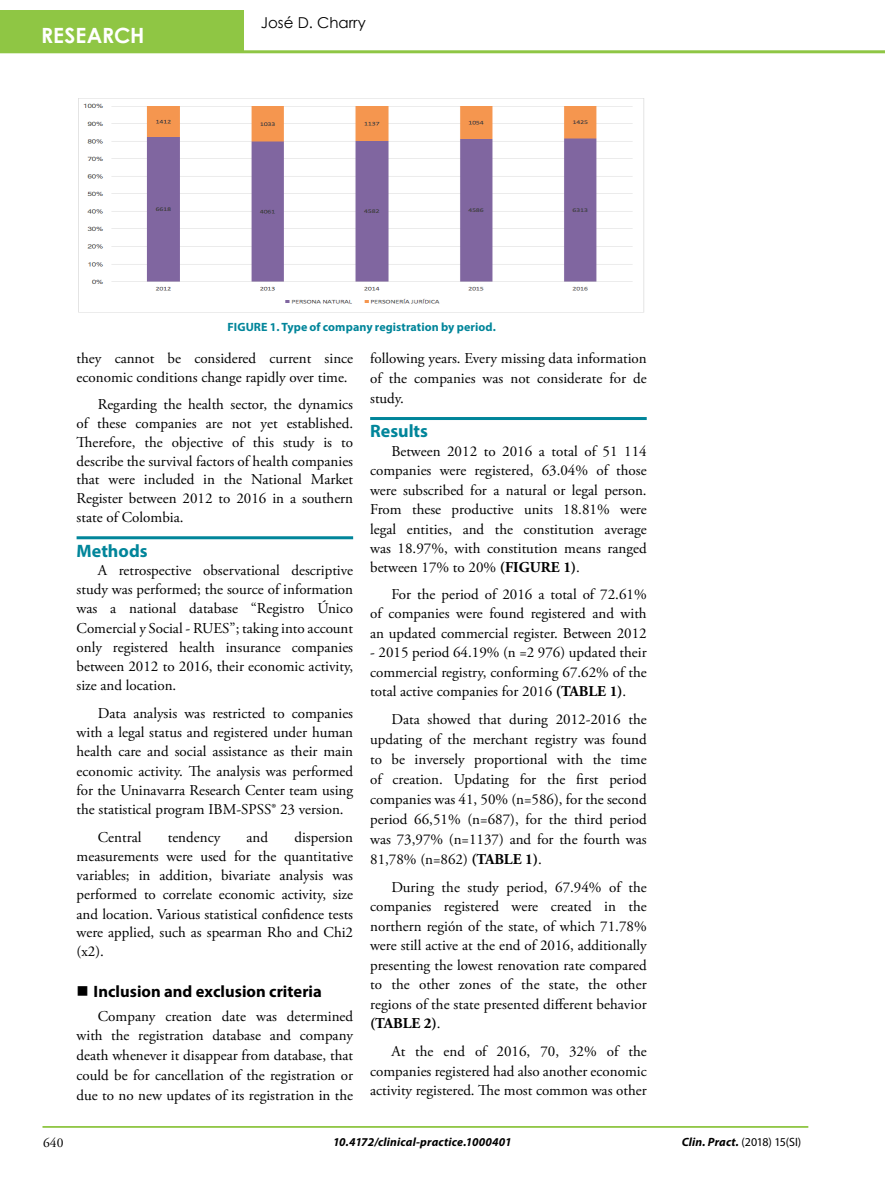
<style>
.page{position:relative;width:885px;height:1191px;background:#fff}
.page>*{position:absolute;margin:0;border:0;box-sizing:border-box;transform-origin:0 0}
.t1{font:700 21px "Century Gothic";color:#fff}
.SH{font:700 18px "Myriad Pro";color:#00859a}
.t2{font:700 16.5px "Myriad Pro";color:#000}
.t3{font:15px/19.2px "Adobe Garamond Pro";color:#000;text-align:justify}
.t4{font:15px "Century Gothic";color:#000}
.t5{font:13.5px "Adobe Garamond Pro";color:#000}
.t6{font:700 12px "Myriad Pro";letter-spacing:.01em;color:#00859a}
.t7{font:italic 700 12px "Myriad Pro";letter-spacing:.015em;color:#000}
.t8{font:12px "Myriad Pro";letter-spacing:-.035em;color:#000}
.s1{font-weight:700}
.s2{font-weight:700;font-style:italic}
</style>
<div class="page">
<hr style="left:42px;top:1126px;width:766px;height:1px;background:#8fc644">
<hr style="left:0;top:50px;width:884px;height:3px;background:#8fc644">
<div style="left:0;top:10px;width:243px;height:42px;background:#8fc644"></div>
<hr style="left:77px;top:536px;width:276px;height:3px;background:#00859a">
<hr style="left:370px;top:417px;width:276px;height:3px;background:#00859a">
<img style="left:78px;top:98px;width:566px;height:215px">
<h1 class="t1" style="left:41px;top:19px;width:105px">RESEARCH</h1>
<p class="t4" style="left:261px;top:12px;width:106px">José D. Charry</p>
<p class="t6" style="left:227px;top:319px;width:270px">FIGURE 1. Type of company registration by period.</p>
<p class="t3" style="left:77px;top:350px;width:278px;line-height:18.8px">they cannot be considered current since economic conditions change rapidly over time.</p>
<p class="t3" style="left:77px;top:396px;width:278px;line-height:18.8px;text-indent:21px">Regarding the health sector, the dynamics of these companies are not yet established.<br>Therefore, the objective of this study is to describe the survival factors of health companies that were included in the National Market Register between 2012 to 2016 in a southern state of Colombia.</p>
<p class="SH" style="left:77px;top:539px;width:72px">Methods</p>
<p class="t3" style="left:77px;top:561px;width:278px;text-indent:21px">A retrospective observational descriptive study was performed; the source of information was a national database “Registro Único Comercial y Social - RUES”; taking into account only registered health insurance companies between 2012 to 2016, their economic activity, size and location.</p>
<p class="t3" style="left:77px;top:704px;width:278px;text-indent:21px">Data analysis was restricted to companies with a legal status and registered under human health care and social assistance as their main economic activity. The analysis was performed for the Uninavarra Research Center team using the statistical program IBM-SPSS® 23 version.</p>
<p class="t3" style="left:98px;top:828px;width:45px">Central</p>
<p class="t3" style="left:168px;top:828px;width:54px">tendency</p>
<p class="t3" style="left:246px;top:828px;width:23px">and</p>
<p class="t3" style="left:77px;top:828px;width:278px;text-indent:218px">dispersion measurements were used for the quantitative variables; in addition, bivariate analysis was performed to correlate economic activity, size and location. Various statistical confidence tests were applied, such as spearman Rho and Chi2 (x2).</p>
<p class="t2" style="left:94px;top:980px;width:230px">Inclusion and exclusion criteria</p>
<p class="t3" style="left:77px;top:1006px;width:278px;line-height:19.8px;text-indent:21px">Company creation date was determined with the registration database and company death whenever it disappear from database, that could be for cancellation of the registration or due to no new updates of its registration in the</p>
<p class="t3" style="left:370px;top:349px;width:278px;line-height:19.6px">following years. Every missing data information of the companies was not considerate for de study.</p>
<p class="SH" style="left:370px;top:419px;width:59px">Results</p>
<p class="t3" style="left:370px;top:442px;width:278px;text-indent:21px">Between 2012 to 2016 a total of 51 114 companies were registered, 63.04% of those were subscribed for a natural or legal person.<br>From these productive units 18.81% were legal entities, and the constitution average was 18.97%, with constitution means ranged between 17% to 20% <span class="s1">(FIGURE 1)</span>.</p>
<p class="t3" style="left:370px;top:585px;width:278px;text-indent:21px">For the period of 2016 a total of 72.61% of companies were found registered and with an updated commercial register. Between 2012</p>
<p class="t3" style="left:370px;top:643px;width:278px">- 2015 period 64.19% (n =2 976) updated their commercial registry, conforming 67.62% of the total active companies for 2016 <span class="s1">(TABLE 1)</span>.</p>
<p class="t3" style="left:370px;top:710px;width:278px;line-height:20px;text-indent:21px">Data showed that during 2012-2016 the updating of the merchant registry was found to be inversely proportional with the time of creation. Updating for the first period companies was 41, 50% (n=586), for the second period 66,51% (n=687), for the third period was 73,97% (n=1137) and for the fourth was 81,78% (n=862) <span class="s1">(TABLE 1)</span>.</p>
<p class="t3" style="left:370px;top:877px;width:278px;text-indent:21px">During the study period, 67.94% of the companies registered were created in the northern región of the state, of which 71.78% were still active at the end of 2016, additionally presenting the lowest renovation rate compared to the other zones of the state, the other regions of the state presented different behavior <span class="s1">(TABLE 2)</span>.</p>
<p class="t3" style="left:370px;top:1042px;width:278px;text-indent:21px">At the end of 2016, 70, 32% of the companies registered had also another economic activity registered. The most common was other</p>
<p class="t5" style="left:43px;top:1134px;width:22px">640</p>
<p class="t8" style="left:681px;top:1134px;width:121px"><span class="s2">Clin. Pract.</span> (2018) 15(SI)</p>
<p class="t7" style="left:333px;top:1133px;width:180px">10.4172/clinical-practice.1000401</p>
</div>
